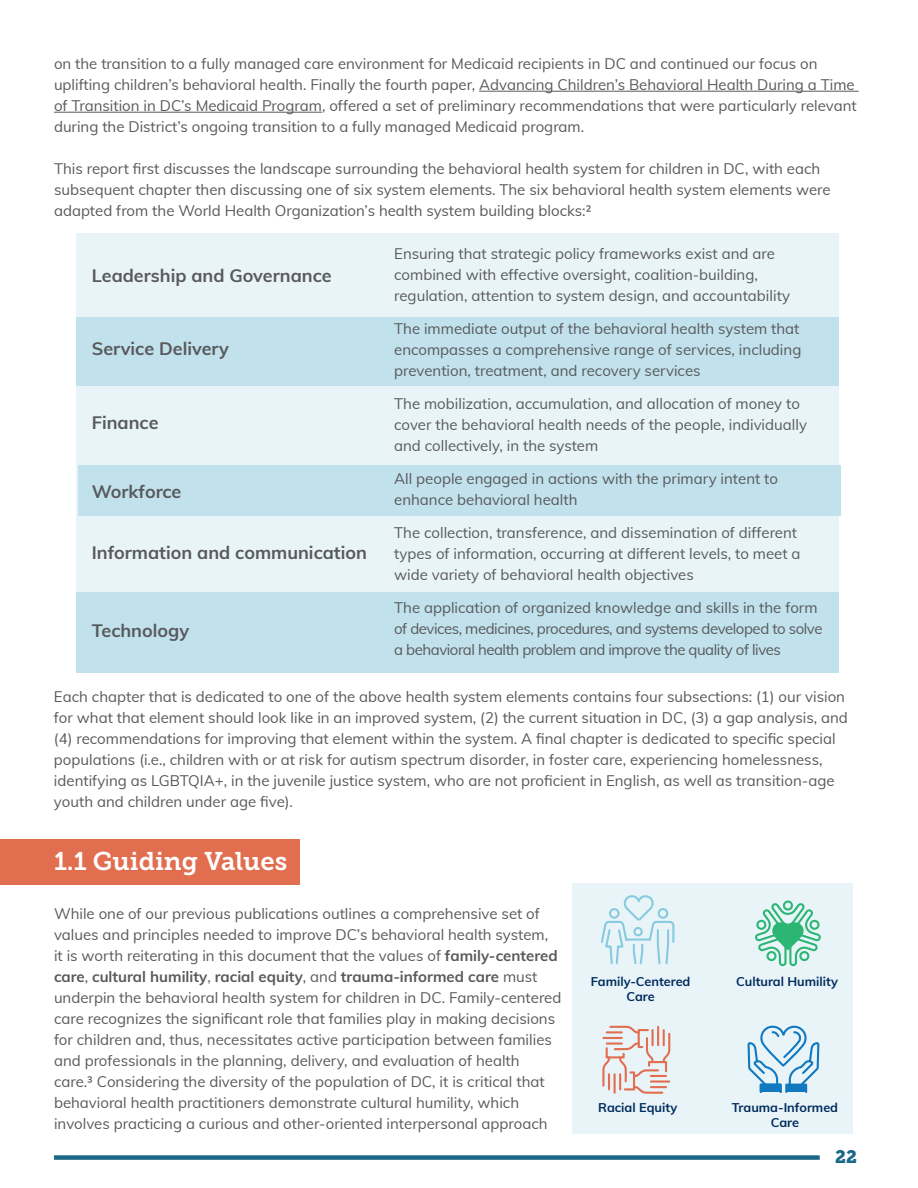
<style>
.page{position:relative;width:918px;height:1188px;background:#fff}
.page>*{position:absolute;margin:0;border:0;box-sizing:border-box;transform-origin:0 0}
.t1{font:25.5px "Museo Slab 700";color:#fff}
.t2{font:700 18px "Muli";color:#58595b}
.t3{font:18px "Museo Slab 900";color:#1a6887}
.t4{font:15px/21px "Muli";color:#58595b}
.t5{font:15px/21px "Muli";letter-spacing:-.03em;color:#58595b}
.t6{font:700 12.6px/15.1px "Muli";color:#002b5c;text-align:center}
.s1{font-weight:700}
</style>
<div class="page">
<div style="left:54px;top:1155px;width:766px;height:5px;background:#1a6887"></div>
<hr style="left:479px;top:91px;width:380px;height:1px;background:#58595b">
<hr style="left:54px;top:112px;width:268px;height:1px;background:#58595b">
<div style="left:77px;top:234px;width:762px;height:412px;background:#e9f4f8"></div>
<div style="left:77px;top:317px;width:762px;height:68px;background:#c1e1ec"></div>
<div style="left:78px;top:465px;width:762px;height:50px;background:#c1e1ec"></div>
<div style="left:77px;top:593px;width:762px;height:80px;background:#c1e1ec"></div>
<div style="left:0;top:839px;width:299px;height:46px;background:#e26e50"></div>
<div style="left:572px;top:883px;width:281px;height:251px;background:#e9f4f8"></div>
<svg style="left:601px;top:895px;width:74px;height:70px"></svg>
<svg style="left:602px;top:1025px;width:69px;height:69px"></svg>
<svg style="left:746px;top:900px;width:75px;height:260px"></svg>
<p class="t4" style="left:54px;top:52px;width:804px">on the transition to a fully managed care environment for Medicaid recipients in DC and continued our focus on uplifting children’s behavioral health. Finally the fourth paper, Advancing Children’s Behavioral Health During a Time of Transition in DC’s Medicaid Program, offered a set of preliminary recommendations that were particularly relevant during the District’s ongoing transition to a fully managed Medicaid program.</p>
<p class="t4" style="left:54px;top:157px;width:778px">This report first discusses the landscape surrounding the behavioral health system for children in DC, with each subsequent chapter then discussing one of six system elements. The six behavioral health system elements were adapted from the World Health Organization’s health system building blocks:2</p>
<p class="t4" style="left:394px;top:243px;width:397px">Ensuring that strategic policy frameworks exist and are combined with effective oversight, coalition-building, regulation, attention to system design, and accountability</p>
<p class="t4" style="left:394px;top:318px;width:409px">The immediate output of the behavioral health system that encompasses a comprehensive range of services, including prevention, treatment, and recovery services</p>
<p class="t4" style="left:394px;top:393px;width:414px">The mobilization, accumulation, and allocation of money to cover the behavioral health needs of the people, individually and collectively, in the system</p>
<p class="t4" style="left:394px;top:468px;width:385px">All people engaged in actions with the primary intent to enhance behavioral health</p>
<p class="t4" style="left:394px;top:522px;width:408px">The collection, transference, and dissemination of different types of information, occurring at different levels, to meet a wide variety of behavioral health objectives</p>
<p class="t5" style="left:394px;top:597px;width:430px">The application of organized knowledge and skills in the form of devices, medicines, procedures, and systems developed to solve a behavioral health problem and improve the quality of lives</p>
<p class="t4" style="left:54px;top:686px;width:795px">Each chapter that is dedicated to one of the above health system elements contains four subsections: (1) our vision for what that element should look like in an improved system, (2) the current situation in DC, (3) a gap analysis, and (4) recommendations for improving that element within the system. A final chapter is dedicated to specific special populations (i.e., children with or at risk for autism spectrum disorder, in foster care, experiencing homelessness, identifying as LGBTQIA+, in the juvenile justice system, who are not proficient in English, as well as transition-age youth and children under age five).</p>
<p class="t2" style="left:92px;top:262px;width:241px">Leadership and Governance</p>
<p class="t2" style="left:92px;top:336px;width:139px">Service Delivery</p>
<p class="t2" style="left:92px;top:409px;width:68px">Finance</p>
<p class="t2" style="left:92px;top:478px;width:91px">Workforce</p>
<p class="t2" style="left:92px;top:540px;width:277px">Information and communication</p>
<p class="t2" style="left:92px;top:618px;width:99px">Technology</p>
<h1 class="t1" style="left:54px;top:847px;width:235px">1.1 Guiding Values</h1>
<p class="t4" style="left:54px;top:902px;width:509px">While one of our previous publications outlines a comprehensive set of values and principles needed to improve DC’s behavioral health system,<br>it is worth reiterating in this document that the values of <span class="s1">family-centered care</span>, <span class="s1">cultural humility</span>, <span class="s1">racial equity</span>, and <span class="s1">trauma-informed care</span> must underpin the behavioral health system for children in DC. Family-centered care recognizes the significant role that families play in making decisions for children and, thus, necessitates active participation between families and professionals in the planning, delivery, and evaluation of health care.3 Considering the diversity of the population of DC, it is critical that behavioral health practitioners demonstrate cultural humility, which involves practicing a curious and other-oriented interpersonal approach</p>
<p class="t6" style="left:591px;top:974px;width:101px">Family-Centered<br>Care</p>
<p class="t6" style="left:736px;top:974px;width:103px">Cultural Humility</p>
<p class="t6" style="left:598px;top:1099px;width:81px">Racial Equity</p>
<p class="t6" style="left:732px;top:1099px;width:108px">Trauma-Informed<br>Care</p>
<p class="t3" style="left:835px;top:1146px;width:23px">22</p>
</div>
